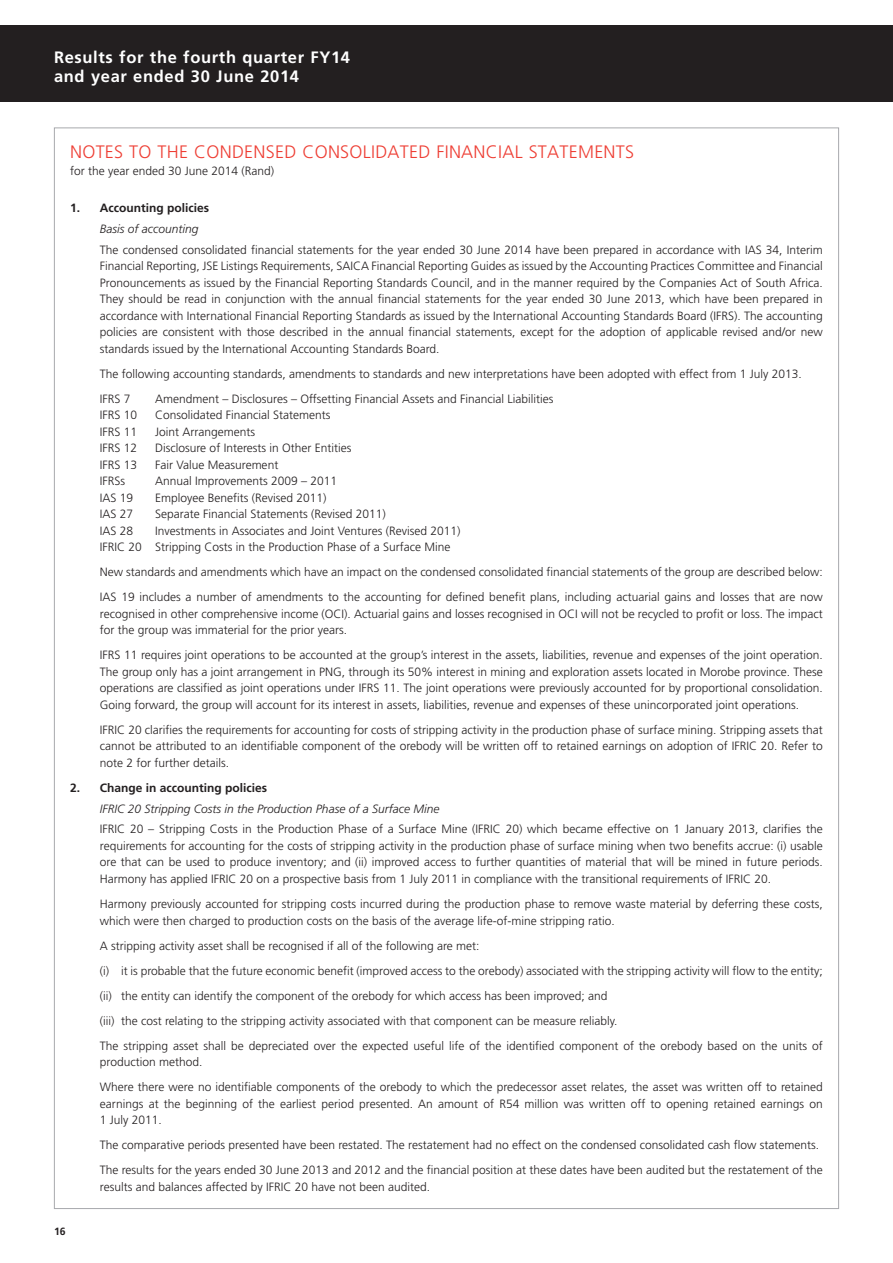
<style>
.page{position:relative;width:893px;height:1263px;background:#fff}
.page>*{position:absolute;margin:0;border:0;box-sizing:border-box;transform-origin:0 0}
.t1{font:300 18px "Frutiger LT Std";letter-spacing:.015em;color:#ee3e34}
.t2{font:700 16.5px/18.6px "Frutiger LT Std";letter-spacing:.04em;color:#fff}
.t3{font:300 12px/16.5px "Frutiger LT Std";color:#231f20}
.t4{font:italic 300 12px "Frutiger LT Std";color:#231f20}
.t5{font:700 12px "Frutiger LT Std";color:#231f20}
.t6{font:700 10.5px "Frutiger LT Std";color:#231f20}
</style>
<div class="page">
<div style="left:54px;top:128px;width:785px;height:1081px;background:#fff;border:1px solid #a8a9ad"></div>
<div style="left:0;top:26px;width:893px;height:76px;background:#231f20"></div>
<h2 class="t2" style="left:54px;top:48px;width:298px">Results for the fourth quarter FY14 and year ended 30 June 2014</h2>
<h1 class="t1" style="left:70px;top:142px;width:565px">NOTES TO THE CONDENSED CONSOLIDATED FINANCIAL STATEMENTS</h1>
<p class="t3" style="left:70px;top:162px;width:206px">for the year ended 30 June 2014 (Rand)</p>
<p class="t5" style="left:70px;top:201px;width:141px">1. Accounting policies</p>
<p class="t4" style="left:100px;top:222px;width:100px">Basis of accounting</p>
<p class="t3" style="left:100px;top:242px;width:724px;text-align:justify">The condensed consolidated financial statements for the year ended 30 June 2014 have been prepared in accordance with IAS 34, Interim Financial Reporting, JSE Listings Requirements, SAICA Financial Reporting Guides as issued by the Accounting Practices Committee and Financial Pronouncements as issued by the Financial Reporting Standards Council, and in the manner required by the Companies Act of South Africa.<br>They should be read in conjunction with the annual financial statements for the year ended 30 June 2013, which have been prepared in accordance with International Financial Reporting Standards as issued by the International Accounting Standards Board (IFRS). The accounting policies are consistent with those described in the annual financial statements, except for the adoption of applicable revised and/or new standards issued by the International Accounting Standards Board.</p>
<p class="t3" style="left:100px;top:361px;width:703px;line-height:25px">The following accounting standards, amendments to standards and new interpretations have been adopted with effect from 1 July 2013.<br>IFRS 7</p>
<p class="t3" style="left:155px;top:391px;width:400px">Amendment – Disclosures – Offsetting Financial Assets and Financial Liabilities</p>
<p class="t3" style="left:100px;top:407px;width:39px">IFRS 10</p>
<p class="t3" style="left:155px;top:407px;width:177px">Consolidated Financial Statements</p>
<p class="t3" style="left:100px;top:424px;width:39px">IFRS 11</p>
<p class="t3" style="left:155px;top:424px;width:102px">Joint Arrangements</p>
<p class="t3" style="left:100px;top:440px;width:39px">IFRS 12</p>
<p class="t3" style="left:155px;top:440px;width:198px">Disclosure of Interests in Other Entities</p>
<p class="t3" style="left:100px;top:457px;width:39px">IFRS 13</p>
<p class="t3" style="left:155px;top:457px;width:125px">Fair Value Measurement</p>
<p class="t3" style="left:100px;top:473px;width:27px">IFRSs</p>
<p class="t3" style="left:155px;top:473px;width:183px">Annual Improvements 2009 – 2011</p>
<p class="t3" style="left:100px;top:490px;width:35px">IAS 19</p>
<p class="t3" style="left:155px;top:490px;width:173px">Employee Benefits (Revised 2011)</p>
<p class="t3" style="left:100px;top:506px;width:35px">IAS 27</p>
<p class="t3" style="left:155px;top:506px;width:232px">Separate Financial Statements (Revised 2011)</p>
<p class="t3" style="left:100px;top:523px;width:35px">IAS 28</p>
<p class="t3" style="left:100px;top:523px;width:362px;text-indent:55px">Investments in Associates and Joint Ventures (Revised 2011)<br>IFRIC 20 Stripping Costs in the Production Phase of a Surface Mine</p>
<p class="t3" style="left:100px;top:560px;width:724px;line-height:25px">New standards and amendments which have an impact on the condensed consolidated financial statements of the group are described below:<br>IAS 19 includes a number of amendments to the accounting for defined benefit plans, including actuarial gains and losses that are now</p>
<p class="t3" style="left:100px;top:606px;width:724px">recognised in other comprehensive income (OCI). Actuarial gains and losses recognised in OCI will not be recycled to profit or loss. The impact for the group was immaterial for the prior years.</p>
<p class="t3" style="left:100px;top:647px;width:724px;text-align:justify">IFRS 11 requires joint operations to be accounted at the group’s interest in the assets, liabilities, revenue and expenses of the joint operation.<br>The group only has a joint arrangement in PNG, through its 50% interest in mining and exploration assets located in Morobe province. These operations are classified as joint operations under IFRS 11. The joint operations were previously accounted for by proportional consolidation.<br>Going forward, the group will account for its interest in assets, liabilities, revenue and expenses of these unincorporated joint operations.</p>
<p class="t3" style="left:100px;top:722px;width:724px;text-align:justify">IFRIC 20 clarifies the requirements for accounting for costs of stripping activity in the production phase of surface mining. Stripping assets that cannot be attributed to an identifiable component of the orebody will be written off to retained earnings on adoption of IFRIC 20. Refer to note 2 for further details.</p>
<p class="t5" style="left:70px;top:781px;width:199px">2. Change in accounting policies</p>
<p class="t4" style="left:100px;top:802px;width:341px">IFRIC 20 Stripping Costs in the Production Phase of a Surface Mine</p>
<p class="t3" style="left:100px;top:821px;width:724px;text-align:justify">IFRIC 20 – Stripping Costs in the Production Phase of a Surface Mine (IFRIC 20) which became effective on 1 January 2013, clarifies the requirements for accounting for the costs of stripping activity in the production phase of surface mining when two benefits accrue: (i) usable ore that can be used to produce inventory; and (ii) improved access to further quantities of material that will be mined in future periods.<br>Harmony has applied IFRIC 20 on a prospective basis from 1 July 2011 in compliance with the transitional requirements of IFRIC 20.</p>
<p class="t3" style="left:100px;top:896px;width:724px">Harmony previously accounted for stripping costs incurred during the production phase to remove waste material by deferring these costs, which were then charged to production costs on the basis of the average life-of-mine stripping ratio.</p>
<p class="t3" style="left:100px;top:933px;width:724px;line-height:25px">A stripping activity asset shall be recognised if all of the following are met:<br>(i) it is probable that the future economic benefit (improved access to the orebody) associated with the stripping activity will flow to the entity; (ii) the entity can identify the component of the orebody for which access has been improved; and<br>(iii) the cost relating to the stripping activity associated with that component can be measure reliably.<br>The stripping asset shall be depreciated over the expected useful life of the identified component of the orebody based on the units of</p>
<p class="t3" style="left:100px;top:1049px;width:724px;line-height:25px">production method.<br>Where there were no identifiable components of the orebody to which the predecessor asset relates, the asset was written off to retained</p>
<p class="t3" style="left:100px;top:1095px;width:724px">earnings at the beginning of the earliest period presented. An amount of R54 million was written off to opening retained earnings on<br>1 July 2011.</p>
<p class="t3" style="left:100px;top:1132px;width:724px;line-height:25px">The comparative periods presented have been restated. The restatement had no effect on the condensed consolidated cash flow statements.<br>The results for the years ended 30 June 2013 and 2012 and the financial position at these dates have been audited but the restatement of the</p>
<p class="t3" style="left:100px;top:1178px;width:332px">results and balances affected by IFRIC 20 have not been audited.</p>
<p class="t6" style="left:54px;top:1225px;width:13px">16</p>
</div>
